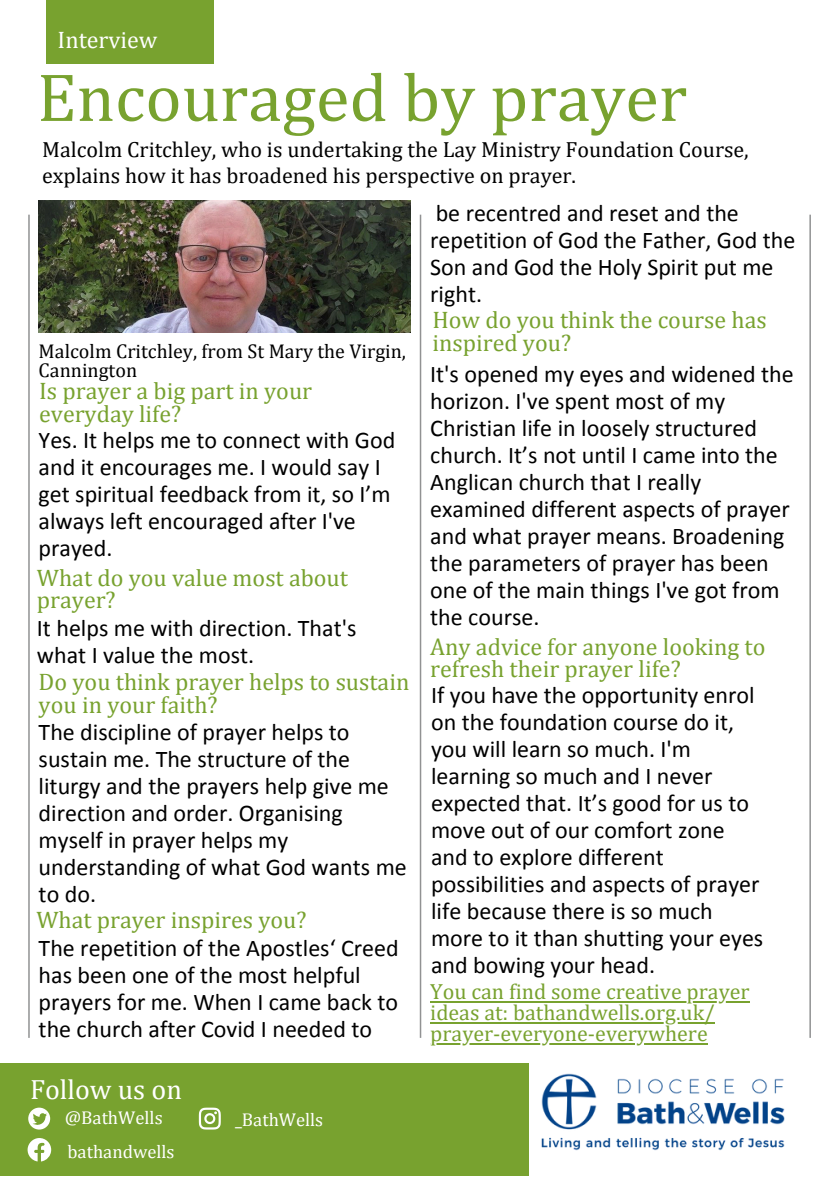
<style>
.page{position:relative;width:839px;height:1191px;background:#fff}
.page>*{position:absolute;margin:0;border:0;box-sizing:border-box;transform-origin:0 0}
.t1{font:68.8px "Cambria";color:#78a22f}
.t2{font:28px "Cambria";color:#fff}
.t3{font:24px/27px "Calibri";color:#000}
.t4{font:24px/22.4px "Cambria";color:#78a22f}
.t5{font:24px "Cambria";color:#fff}
.t6{font:22px/25.6px "Cambria";color:#000}
.t7{font:22px "Cambria";color:#78a22f}
.t8{font:20px/19.6px "Cambria";color:#000}
.t9{font:18.6px "Cambria";color:#fff}
</style>
<div class="page">
<div style="left:46px;top:0;width:167px;height:63px;background:#78a22f"></div>
<hr style="left:28px;top:215px;width:2px;height:823px;background:#919293">
<hr style="left:420px;top:215px;width:1px;height:823px;background:#919293">
<hr style="left:809px;top:215px;width:1px;height:823px;background:#919293">
<div style="left:0;top:1063px;width:528px;height:113px;background:#78a22f"></div>
<svg style="left:28px;top:1108px;width:22px;height:22px"></svg>
<svg style="left:27px;top:1138px;width:24px;height:24px"></svg>
<svg style="left:199px;top:1108px;width:22px;height:22px"></svg>
<img style="left:39px;top:201px;width:371px;height:131px">
<img style="left:541px;top:1074px;width:243px;height:76px">
<hr style="left:430px;top:1001px;width:319px;height:1px;background:#78a22f">
<hr style="left:430px;top:1022px;width:285px;height:1px;background:#78a22f">
<hr style="left:430px;top:1043px;width:277px;height:1px;background:#78a22f">
<h3 class="t5" style="left:58px;top:25px;width:101px">Interview</h3>
<h3 class="t1" style="left:37px;top:56px;width:651px">Encouraged by prayer</h3>
<h3 class="t6" style="left:42px;top:137px;width:708px">Malcolm Critchley, who is undertaking the Lay Ministry Foundation Course, explains how it has broadened his perspective on prayer.</h3>
<h3 class="t8" style="left:39px;top:341px;width:369px">Malcolm Critchley, from St Mary the Virgin,<br>Cannington</h3>
<h3 class="t4" style="left:39px;top:379px;width:274px">Is prayer a big part in your everyday life?</h3>
<h3 class="t3" style="left:39px;top:428px;width:358px">Yes. It helps me to connect with God and it encourages me. I would say I get spiritual feedback from it, so I’m always left encouraged after I've prayed.</h3>
<h3 class="t4" style="left:37px;top:566px;width:312px">What do you value most about prayer?</h3>
<h3 class="t3" style="left:37px;top:616px;width:321px">It helps me with direction. That's what I value the most.</h3>
<h3 class="t4" style="left:39px;top:670px;width:372px">Do you think prayer helps to sustain you in your faith?</h3>
<h3 class="t3" style="left:39px;top:720px;width:369px">The discipline of prayer helps to sustain me. The structure of the liturgy and the prayers help give me direction and order. Organising myself in prayer helps my understanding of what God wants me to do.</h3>
<h3 class="t4" style="left:36px;top:908px;width:272px">What prayer inspires you?</h3>
<h3 class="t3" style="left:39px;top:937px;width:361px">The repetition of the Apostles‘ Creed has been one of the most helpful prayers for me. When I came back to the church after Covid I needed to</h3>
<p class="t2" style="left:30px;top:1072px;width:153px">Follow us on</p>
<h3 class="t9" style="left:65px;top:1107px;width:99px">@BathWells</h3>
<h3 class="t9" style="left:67px;top:1140px;width:109px">bathandwells</h3>
<h3 class="t9" style="left:235px;top:1108px;width:90px">_BathWells</h3>
<h3 class="t3" style="left:430px;top:201px;width:366px">be recentred and reset and the repetition of God the Father, God the<br>Son and God the Holy Spirit put me right.</h3>
<h2 class="t4" style="left:432px;top:308px;width:336px">How do you think the course has inspired you?</h2>
<p class="t3" style="left:430px;top:362px;width:365px">It's opened my eyes and widened the horizon. I've spent most of my<br>Christian life in loosely structured church. It’s not until I came into the<br>Anglican church that I really examined different aspects of prayer and what prayer means. Broadening the parameters of prayer has been one of the main things I've got from the course.</p>
<p class="t4" style="left:430px;top:635px;width:336px">Any advice for anyone looking to refresh their prayer life?</p>
<p class="t3" style="left:431px;top:683px;width:334px">If you have the opportunity enrol on the foundation course do it, you will learn so much. I'm learning so much and I never expected that. It’s good for us to move out of our comfort zone and to explore different possibilities and aspects of prayer life because there is so much more to it than shutting your eyes and bowing your head.</p>
<p class="t7" style="left:430px;top:978px;width:321px">You can find some creative prayer</p>
<p class="t7" style="left:430px;top:999px;width:286px">ideas at: bathandwells.org.uk/</p>
<p class="t7" style="left:430px;top:1020px;width:279px">prayer-everyone-everywhere</p>
</div>
